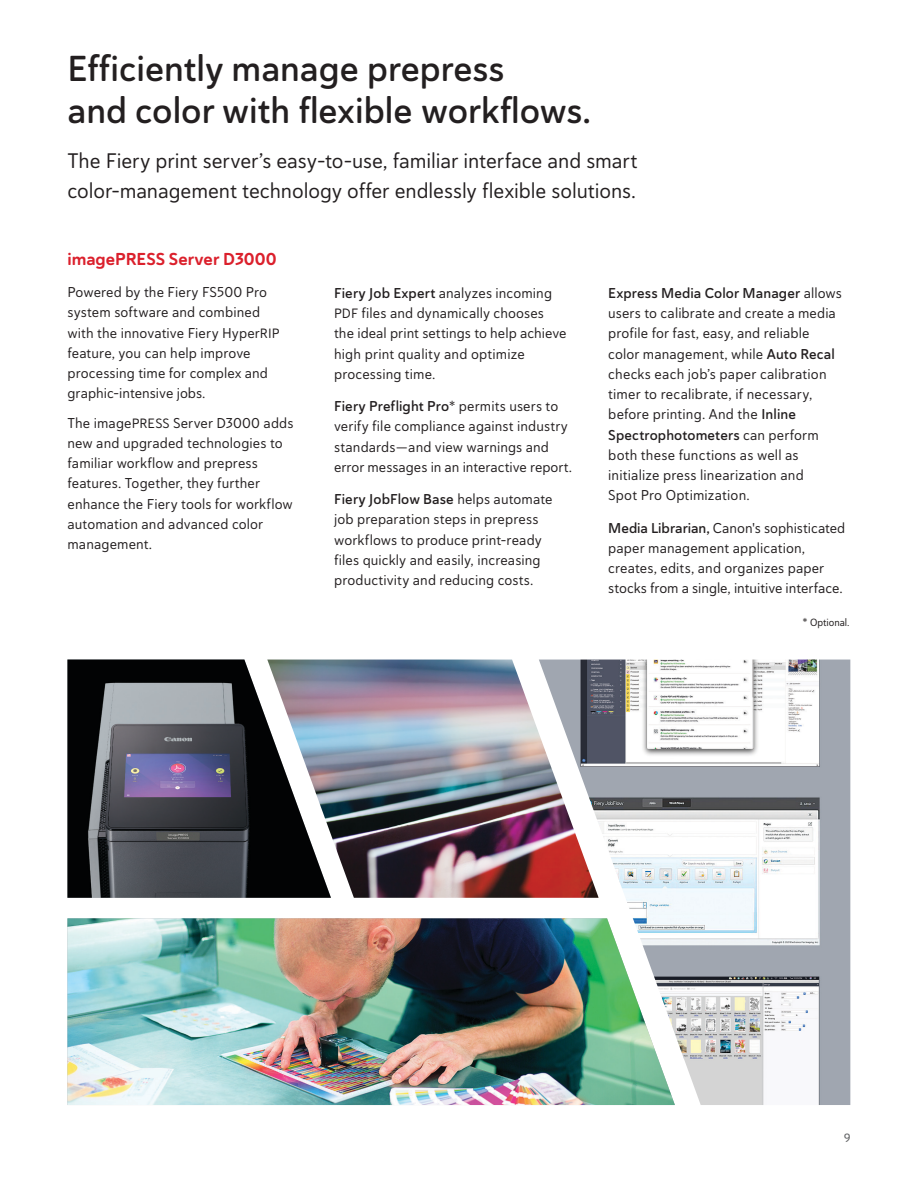
<style>
.page{position:relative;width:918px;height:1188px;background:#fff}
.page>*{position:absolute;margin:0;border:0;box-sizing:border-box;transform-origin:0 0}
.HEADLINE_Big{font:36px/42px "Haboro Soft Nor Dem";color:#231f20}
.INTRO{font:21px/30px "Haboro Soft Nor Reg";letter-spacing:-.005em;color:#231f20}
.HEADLINE_RED_no_subh{font:17.25px "Haboro Soft Nor Bol";color:#db202c}
.BODY_COPY{font:14.25px/20.2px "Haboro Soft Nor Reg";letter-spacing:.01em;color:#231f20}
.t1{font:12px "Haboro Soft Nor Med";color:#636466}
.t2{font:10.5px "Haboro Soft Con Reg";color:#231f20;scale:1.06 1}
.s1{font-size:13.5px}
.s2{font-family:"Haboro Soft Nor Dem"}
.s3{font-size:11.25px}
</style>
<div class="page">
<img style="left:599px;top:660px;width:251px;height:445px">
<img style="left:67px;top:660px;width:200px;height:238px">
<img style="left:67px;top:918px;width:608px;height:187px">
<img style="left:267px;top:660px;width:332px;height:238px">
<h1 class="HEADLINE_Big" style="left:68px;top:47px;width:525px">Efficiently manage prepress<br>and color with flexible workflows.</h1>
<p class="INTRO" style="left:68px;top:145px;width:572px">The Fiery print server’s easy-to-use, familiar interface and smart color-management technology offer endlessly flexible solutions.</p>
<h2 class="HEADLINE_RED_no_subh" style="left:68px;top:247px;width:211px">imagePRESS Server D3000</h2>
<p class="BODY_COPY" style="left:68px;top:282px;width:213px">Powered by the Fiery FS500 Pro system software and combined with the innovative Fiery Hyper<span class="s1">RIP </span>feature, you can help improve processing time for complex and graphic-intensive jobs.</p>
<p class="BODY_COPY" style="left:68px;top:412px;width:227px">The image<span class="s1">PRESS</span> Server D3000 adds new and upgraded technologies to familiar workflow and prepress features. Together, they further enhance the Fiery tools for workflow automation and advanced color management.</p>
<p class="BODY_COPY" style="left:334px;top:283px;width:234px"><span class="s2">Fiery Job Expert</span> analyzes incoming<br><span class="s1">PDF</span> files and dynamically chooses the ideal print settings to help achieve high print quality and optimize processing time.</p>
<p class="BODY_COPY" style="left:334px;top:396px;width:240px"><span class="s2">Fiery Preflight Pro</span>* permits users to verify file compliance against industry standards—and view warnings and error messages in an interactive report.</p>
<p class="BODY_COPY" style="left:334px;top:489px;width:220px"><span class="s2">Fiery JobFlow Base</span> helps automate job preparation steps in prepress workflows to produce print-ready files quickly and easily, increasing productivity and reducing costs.</p>
<p class="BODY_COPY" style="left:608px;top:283px;width:235px"><span class="s2">Express Media Color Manager</span> allows users to calibrate and create a media profile for fast, easy, and reliable color management, while <span class="s2">Auto Recal </span>checks each job’s paper calibration timer to recalibrate, if necessary, before printing. And the <span class="s2">Inline Spectrophotometers</span> can perform both these functions as well as initialize press linearization and<br>Spot Pro Optimization.</p>
<p class="BODY_COPY" style="left:608px;top:517px;width:239px"><span class="s2">Media Librarian,</span> Canon's sophisticated paper management application, creates, edits, and organizes paper stocks from a single, intuitive interface.</p>
<p class="t2" style="left:802px;top:615px;width:46px"><span class="s3">*</span> Optional.</p>
<p class="t1" style="left:844px;top:1129px;width:8px">9</p>
</div>
